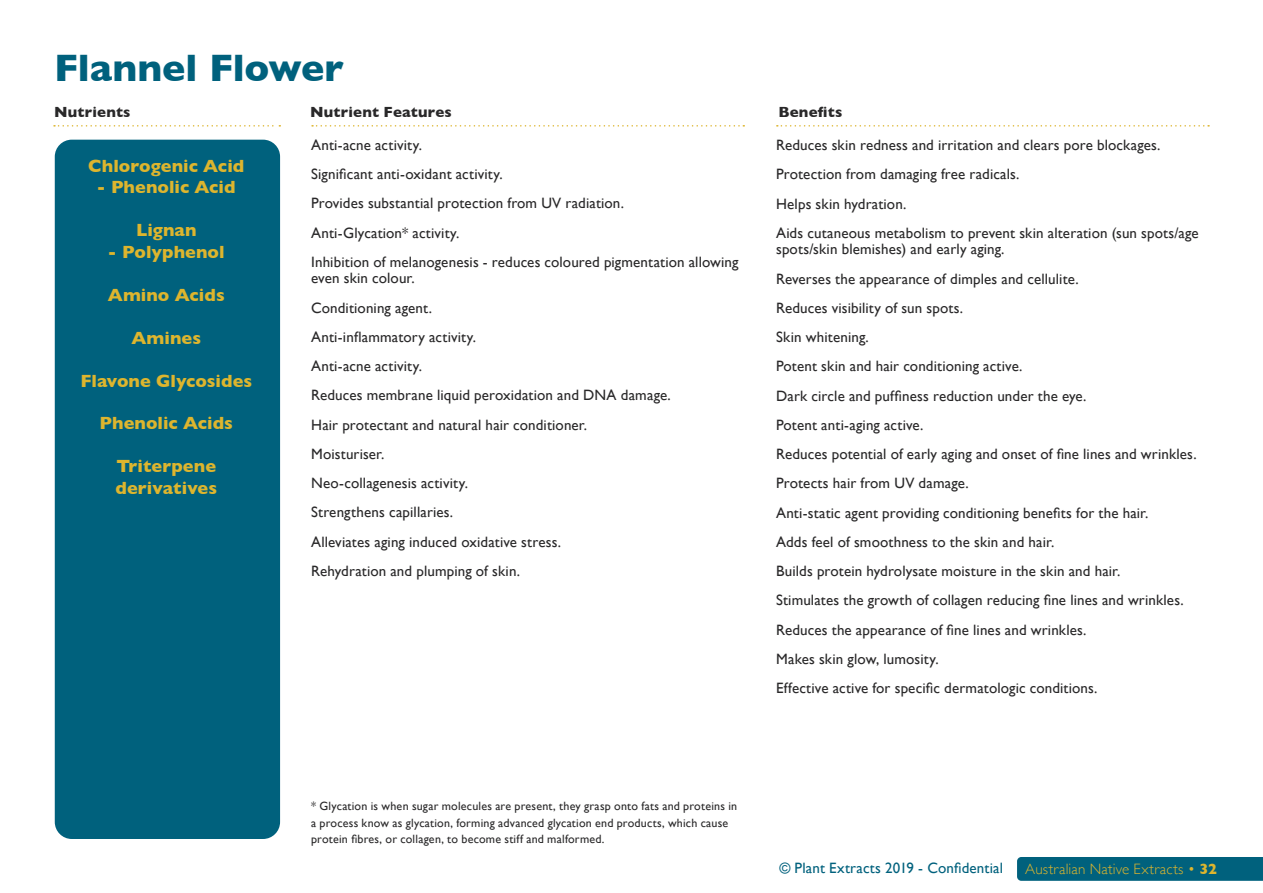
<style>
.page{position:relative;width:1263px;height:893px;background:#fff}
.page>*{position:absolute;margin:0;border:0;box-sizing:border-box;transform-origin:0 0}
.t1{font:700 39px "Gill Sans";color:#00617d}
.t2{font:700 18px/21.6px "Gill Sans";letter-spacing:.005em;color:#ddb52e}
.t3{font:15px/29.2px "Gill Sans";letter-spacing:.01em;color:#292829}
.t4{font:700 15px "Gill Sans";letter-spacing:.01em;color:#292829}
.t5{font:15px "Gill Sans";letter-spacing:.01em;color:#00617d}
.t6{font:300 15px "Gill Sans";letter-spacing:.015em;color:#ddb52e}
.t7{font:12px/16.5px "Gill Sans";letter-spacing:.015em;color:#292829}
.s1{font-weight:700}
</style>
<div class="page">
<div style="left:55px;top:140px;width:225px;height:699px;background:#00617d;border-radius:17px"></div>
<div style="left:1017px;top:857px;width:246px;height:24px;background:#00617d"></div>
<svg style="left:54px;top:125px;width:226px;height:2px"></svg>
<svg style="left:312px;top:125px;width:432px;height:2px"></svg>
<svg style="left:777px;top:125px;width:432px;height:2px"></svg>
<h1 class="t1" style="left:54px;top:37px;width:291px">Flannel Flower</h1>
<p class="t4" style="left:54px;top:100px;width:78px">Nutrients</p>
<p class="t4" style="left:310px;top:100px;width:143px">Nutrient Features</p>
<p class="t4" style="left:778px;top:100px;width:65px">Benefits</p>
<p class="t2" style="left:88px;top:155px;width:158px">Chlorogenic Acid</p>
<p class="t2" style="left:97px;top:176px;width:140px">- Phenolic Acid</p>
<p class="t2" style="left:136px;top:219px;width:62px">Lignan</p>
<p class="t2" style="left:108px;top:241px;width:118px">- Polyphenol</p>
<p class="t2" style="left:108px;top:283px;width:118px">Amino Acids</p>
<p class="t2" style="left:131px;top:326px;width:71px">Amines</p>
<p class="t2" style="left:80px;top:369px;width:173px">Flavone Glycosides</p>
<p class="t2" style="left:100px;top:412px;width:135px">Phenolic Acids</p>
<p class="t2" style="left:116px;top:455px;width:103px">Triterpene derivatives</p>
<p class="t3" style="left:311px;top:130px;width:429px">Anti-acne activity.<br>Significant anti-oxidant activity.<br>Provides substantial protection from UV radiation.<br>Anti-Glycation* activity.<br>Inhibition of melanogenesis - reduces coloured pigmentation allowing</p>
<p class="t3" style="left:311px;top:264px;width:361px">even skin colour.<br>Conditioning agent.<br>Anti-inflammatory activity.<br>Anti-acne activity.<br>Reduces membrane liquid peroxidation and DNA damage.<br>Hair protectant and natural hair conditioner.<br>Moisturiser.<br>Neo-collagenesis activity.<br>Strengthens capillaries.<br>Alleviates aging induced oxidative stress.<br>Rehydration and plumping of skin.</p>
<p class="t3" style="left:776px;top:130px;width:424px">Reduces skin redness and irritation and clears pore blockages.<br>Protection from damaging free radicals.<br>Helps skin hydration.<br>Aids cutaneous metabolism to prevent skin alteration (sun spots/age</p>
<p class="t3" style="left:776px;top:234px;width:422px">spots/skin blemishes) and early aging.<br>Reverses the appearance of dimples and cellulite.<br>Reduces visibility of sun spots.<br>Skin whitening.<br>Potent skin and hair conditioning active.<br>Dark circle and puffiness reduction under the eye.<br>Potent anti-aging active.<br>Reduces potential of early aging and onset of fine lines and wrinkles.<br>Protects hair from UV damage.<br>Anti-static agent providing conditioning benefits for the hair.<br>Adds feel of smoothness to the skin and hair.<br>Builds protein hydrolysate moisture in the skin and hair.<br>Stimulates the growth of collagen reducing fine lines and wrinkles.<br>Reduces the appearance of fine lines and wrinkles.<br>Makes skin glow, lumosity.<br>Effective active for specific dermatologic conditions.</p>
<p class="t7" style="left:311px;top:798px;width:427px">* Glycation is when sugar molecules are present, they grasp onto fats and proteins in a process know as glycation, forming advanced glycation end products, which cause protein fibres, or collagen, to become stiff and malformed.</p>
<p class="t5" style="left:779px;top:859px;width:225px">© Plant Extracts 2019 - Confidential</p>
<p class="t6" style="left:1025px;top:857px;width:193px">Australian Native Extracts • <span class="s1">32</span></p>
</div>
